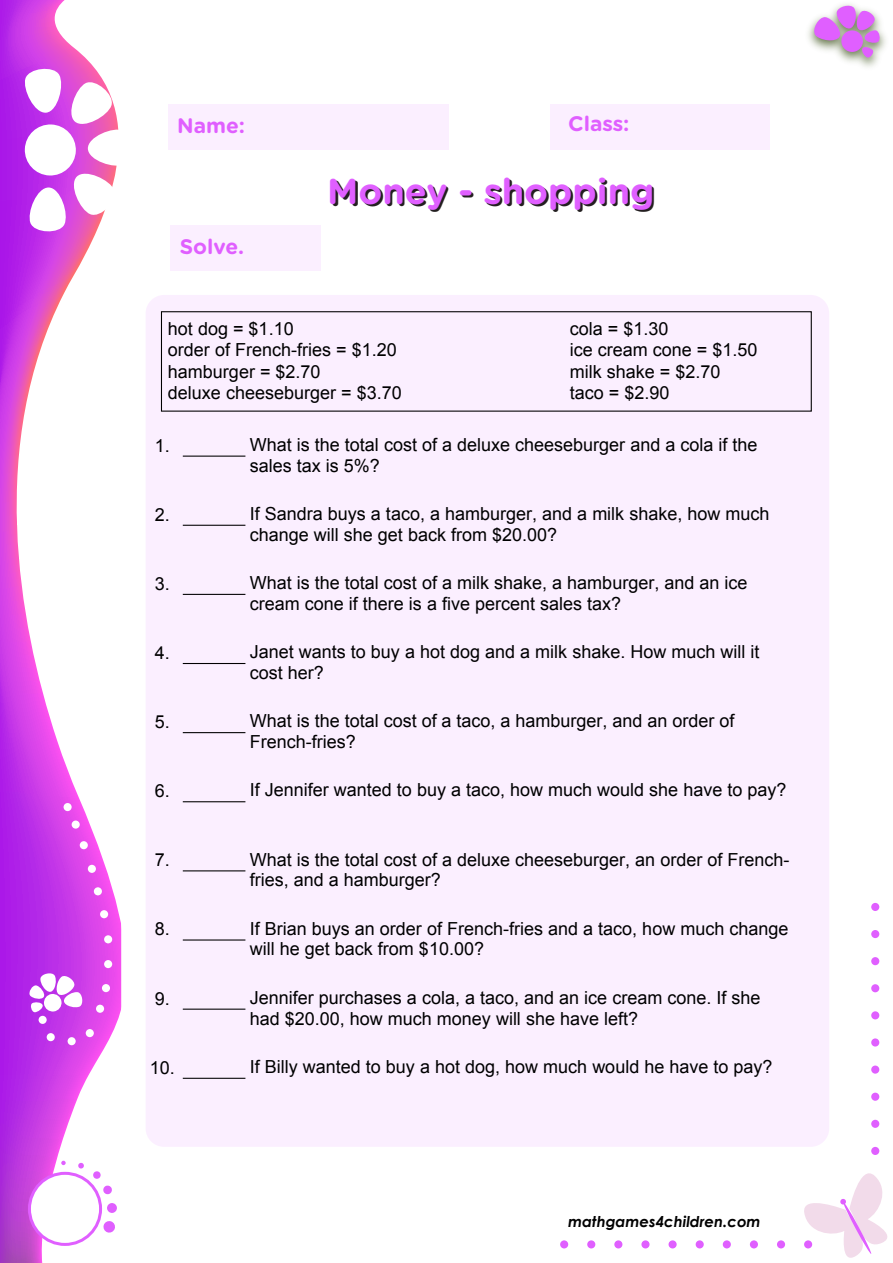
<style>
.page{position:relative;width:893px;height:1263px;background:#fff}
.page>*{position:absolute;margin:0;border:0;box-sizing:border-box;transform-origin:0 0}
.t1{font:700 36px "Gotham Rounded";color:#231f20}
.t2{font:700 21px "Gotham Rounded";color:#e05fff}
.t3{font:18px/20.7px "Arial";color:#000}
.t4{font:italic 700 15px "Century Gothic";color:#000}
</style>
<div class="page">
<svg style="left:0;top:0;width:121px;height:1263px"></svg>
<svg style="left:22px;top:65px;width:99px;height:169px"></svg>
<svg style="left:28px;top:971px;width:56px;height:41px"></svg>
<div style="left:64px;top:803px;width:8px;height:8px;background:#fff;border-radius:50%"></div>
<div style="left:72px;top:820px;width:8px;height:9px;background:#fff;border-radius:50%"></div>
<div style="left:80px;top:841px;width:8px;height:8px;background:#fff;border-radius:50%"></div>
<div style="left:88px;top:865px;width:8px;height:8px;background:#fff;border-radius:50%"></div>
<div style="left:94px;top:887px;width:8px;height:8px;background:#fff;border-radius:50%"></div>
<div style="left:100px;top:910px;width:8px;height:8px;background:#fff;border-radius:50%"></div>
<div style="left:104px;top:935px;width:8px;height:8px;background:#fff;border-radius:50%"></div>
<div style="left:104px;top:960px;width:8px;height:8px;background:#fff;border-radius:50%"></div>
<div style="left:102px;top:984px;width:8px;height:8px;background:#fff;border-radius:50%"></div>
<div style="left:96px;top:1005px;width:8px;height:8px;background:#fff;border-radius:50%"></div>
<div style="left:86px;top:1029px;width:8px;height:8px;background:#fff;border-radius:50%"></div>
<div style="left:68px;top:1037px;width:8px;height:8px;background:#fff;border-radius:50%"></div>
<div style="left:47px;top:1033px;width:8px;height:8px;background:#fff;border-radius:50%"></div>
<div style="left:39px;top:1016px;width:8px;height:8px;background:#fff;border-radius:50%"></div>
<div style="left:107px;top:1203px;width:10px;height:10px;background:#e05fff;border-radius:50%"></div>
<img style="left:808px;top:25px;width:78px;height:42px">
<svg style="left:811px;top:4px;width:70px;height:54px"></svg>
<div style="left:777px;top:1240px;width:8px;height:8px;background:#e05fff;border-radius:50%"></div>
<div style="left:750px;top:1240px;width:8px;height:8px;background:#e05fff;border-radius:50%"></div>
<div style="left:723px;top:1240px;width:8px;height:8px;background:#e05fff;border-radius:50%"></div>
<div style="left:696px;top:1240px;width:8px;height:8px;background:#e05fff;border-radius:50%"></div>
<div style="left:669px;top:1240px;width:8px;height:8px;background:#e05fff;border-radius:50%"></div>
<div style="left:641px;top:1240px;width:8px;height:8px;background:#e05fff;border-radius:50%"></div>
<div style="left:614px;top:1240px;width:8px;height:8px;background:#e05fff;border-radius:50%"></div>
<div style="left:587px;top:1240px;width:8px;height:8px;background:#e05fff;border-radius:50%"></div>
<div style="left:560px;top:1240px;width:8px;height:8px;background:#e05fff;border-radius:50%"></div>
<div style="left:871px;top:1147px;width:8px;height:8px;background:#e05fff;border-radius:50%"></div>
<div style="left:871px;top:1120px;width:8px;height:8px;background:#e05fff;border-radius:50%"></div>
<div style="left:871px;top:1093px;width:8px;height:8px;background:#e05fff;border-radius:50%"></div>
<div style="left:871px;top:1065px;width:8px;height:9px;background:#e05fff;border-radius:50%"></div>
<div style="left:871px;top:1038px;width:8px;height:8px;background:#e05fff;border-radius:50%"></div>
<div style="left:871px;top:1011px;width:8px;height:8px;background:#e05fff;border-radius:50%"></div>
<div style="left:871px;top:984px;width:8px;height:8px;background:#e05fff;border-radius:50%"></div>
<div style="left:871px;top:957px;width:8px;height:8px;background:#e05fff;border-radius:50%"></div>
<div style="left:871px;top:930px;width:8px;height:8px;background:#e05fff;border-radius:50%"></div>
<div style="left:871px;top:903px;width:8px;height:8px;background:#e05fff;border-radius:50%"></div>
<svg style="left:804px;top:1173px;width:84px;height:85px"></svg>
<div style="left:29px;top:1173px;width:72px;height:71px;background:#fff;border-radius:50%"></div>
<div style="left:28px;top:1172px;width:74px;height:74px;border:3px solid #e05fff;border-radius:50%"></div>
<svg style="left:61px;top:1161px;width:5px;height:4px"></svg>
<svg style="left:78px;top:1162px;width:6px;height:7px"></svg>
<svg style="left:93px;top:1171px;width:8px;height:8px"></svg>
<svg style="left:103px;top:1185px;width:10px;height:10px"></svg>
<svg style="left:103px;top:1220px;width:13px;height:13px"></svg>
<div style="left:168px;top:104px;width:281px;height:46px;background:#fbefff"></div>
<div style="left:550px;top:104px;width:219px;height:46px;background:#fbefff"></div>
<div style="left:170px;top:225px;width:150px;height:45px;background:#fbefff"></div>
<div style="left:146px;top:295px;width:683px;height:852px;background:#fbefff;border-radius:18px"></div>
<div style="left:161px;top:311px;width:651px;height:101px;border:1px solid #000"></div>
<hr style="left:183px;top:456px;width:62px;height:1px;background:#000">
<hr style="left:183px;top:525px;width:62px;height:1px;background:#000">
<hr style="left:183px;top:594px;width:62px;height:1px;background:#000">
<hr style="left:183px;top:663px;width:62px;height:1px;background:#000">
<hr style="left:183px;top:732px;width:62px;height:1px;background:#000">
<hr style="left:183px;top:801px;width:62px;height:1px;background:#000">
<hr style="left:183px;top:870px;width:62px;height:1px;background:#000">
<hr style="left:183px;top:939px;width:62px;height:1px;background:#000">
<hr style="left:183px;top:1008px;width:62px;height:2px;background:#000">
<hr style="left:183px;top:1078px;width:62px;height:1px;background:#000">
<p class="t2" style="left:177px;top:110px;width:70px">Name:</p>
<p class="t2" style="left:568px;top:109px;width:63px">Class:</p>
<p class="t2" style="left:180px;top:231px;width:66px">Solve.</p>
<h1 class="t1" style="left:329px;top:167px;width:329px">Money - shopping</h1>
<p class="t3" style="left:168px;top:318px;width:235px;line-height:21.6px">hot dog = $1.10<br>order of French-fries = $1.20 hamburger = $2.70<br>deluxe cheeseburger = $3.70</p>
<p class="t3" style="left:570px;top:318px;width:189px;line-height:21.6px">cola = $1.30<br>ice cream cone = $1.50 milk shake = $2.70 taco = $2.90</p>
<p class="t3" style="left:155px;top:435px;width:16px">1.</p>
<p class="t3" style="left:250px;top:434px;width:509px">What is the total cost of a deluxe cheeseburger and a cola if the sales tax is 5%?</p>
<p class="t3" style="left:155px;top:504px;width:16px">2.</p>
<p class="t3" style="left:250px;top:503px;width:521px">If Sandra buys a taco, a hamburger, and a milk shake, how much change will she get back from $20.00?</p>
<p class="t3" style="left:155px;top:573px;width:16px">3.</p>
<p class="t3" style="left:250px;top:573px;width:499px">What is the total cost of a milk shake, a hamburger, and an ice cream cone if there is a five percent sales tax?</p>
<p class="t3" style="left:155px;top:642px;width:16px">4.</p>
<p class="t3" style="left:250px;top:642px;width:511px">Janet wants to buy a hot dog and a milk shake. How much will it cost her?</p>
<p class="t3" style="left:155px;top:711px;width:16px">5.</p>
<p class="t3" style="left:250px;top:711px;width:486px">What is the total cost of a taco, a hamburger, and an order of<br>French-fries?</p>
<p class="t3" style="left:155px;top:781px;width:16px">6.</p>
<p class="t3" style="left:250px;top:780px;width:538px">If Jennifer wanted to buy a taco, how much would she have to pay?</p>
<p class="t3" style="left:155px;top:850px;width:16px">7.</p>
<p class="t3" style="left:250px;top:849px;width:541px">What is the total cost of a deluxe cheeseburger, an order of French&shy;fries, and a hamburger?</p>
<p class="t3" style="left:155px;top:919px;width:16px">8.</p>
<p class="t3" style="left:250px;top:918px;width:540px">If Brian buys an order of French-fries and a taco, how much change will he get back from $10.00?</p>
<p class="t3" style="left:155px;top:988px;width:16px">9.</p>
<p class="t3" style="left:250px;top:987px;width:512px">Jennifer purchases a cola, a taco, and an ice cream cone. If she had $20.00, how much money will she have left?</p>
<p class="t3" style="left:150px;top:1057px;width:26px">10.</p>
<p class="t3" style="left:250px;top:1056px;width:524px">If Billy wanted to buy a hot dog, how much would he have to pay?</p>
<p class="t4" style="left:568px;top:1211px;width:194px">mathgames4children.com</p>
</div>
